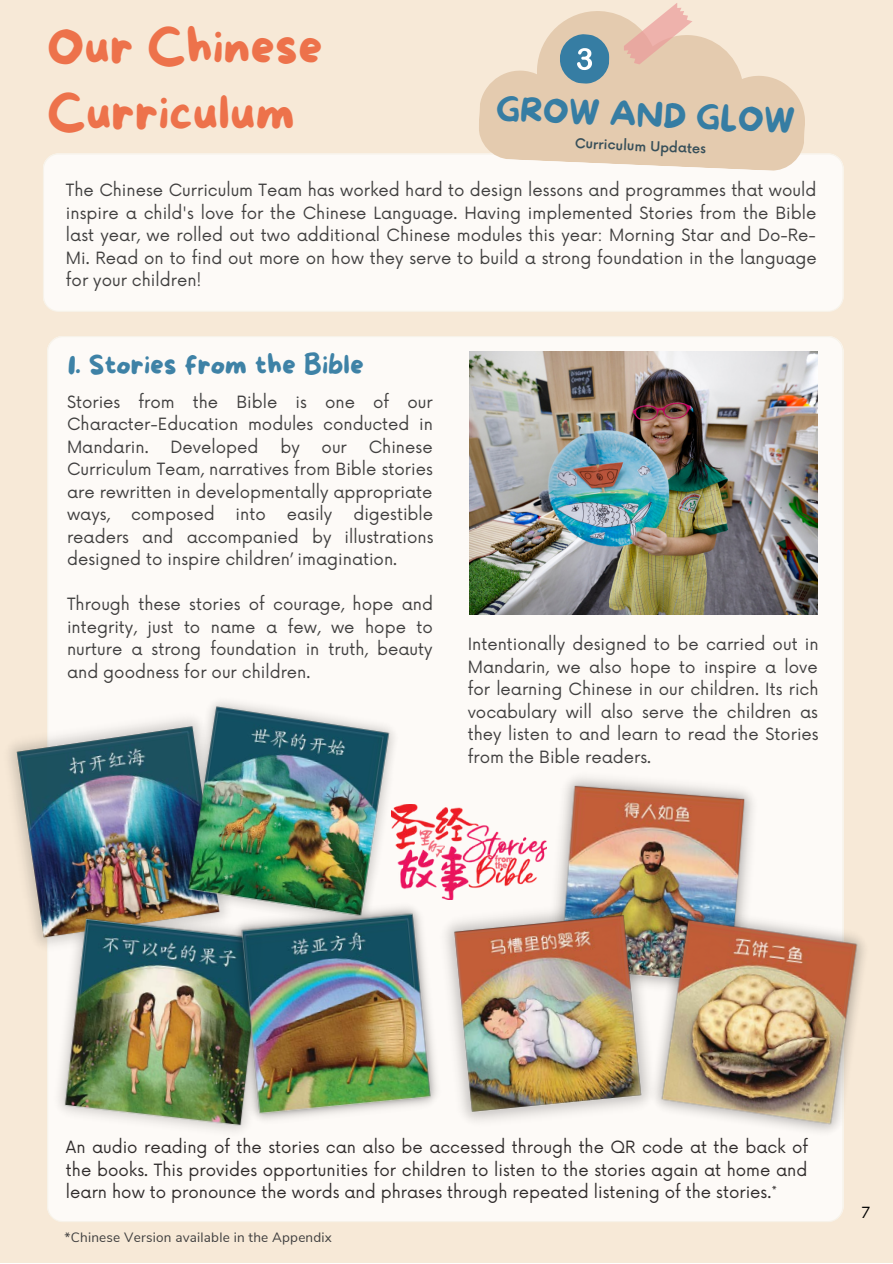
<style>
.page{position:relative;width:893px;height:1264px;background:#fff}
.page>*{position:absolute;margin:0;border:0;box-sizing:border-box;transform-origin:0 0}
.t1{font:48px/66.3px "More Sugar";color:#ed6d45}
.t2{font:33.45px "More Sugar";color:#367da3}
.t3{font:27px "More Sugar";color:#367da3}
.t4{font:16.5px/22.5px "Now";color:#403f3f;text-align:justify}
.t5{font:16.5px/22.5px "Now";color:#302c2c;text-align:justify}
.t6{font:15px "Now";color:#000}
.t7{font:13.5px "Nunito Sans";letter-spacing:.015em;color:#403f3f}
.t8{font:500 13.35px "Now";color:#374f59}
</style>
<div class="page">
<div style="left:0;top:0;width:892px;height:1262px;background:#f7e9d7"></div>
<div style="left:47px;top:336px;width:796px;height:886px;background:#fdfaf7"></div>
<img style="left:407px;top:804px;width:132px;height:92px">
<img style="left:469px;top:352px;width:348px;height:263px">
<div style="left:43px;top:153px;width:800px;height:159px;background:#fdfaf7"></div>
<svg style="left:477px;top:11px;width:332px;height:161px;fill:#e4cbaf"></svg>
<svg style="left:623px;top:3px;width:70px;height:64px"></svg>
<svg style="left:558px;top:33px;width:52px;height:52px;background:#749bab"></svg>
<img style="left:9px;top:703px;width:161px;height:242px">
<img style="left:47px;top:898px;width:232px;height:247px">
<img style="left:170px;top:689px;width:237px;height:246px">
<img style="left:226px;top:896px;width:208px;height:235px">
<img style="left:539px;top:764px;width:228px;height:134px">
<img style="left:434px;top:892px;width:228px;height:243px">
<img style="left:643px;top:898px;width:221px;height:247px">
<h1 class="t1" style="left:47px;top:16px;width:277px">Our Chinese<br>Curriculum</h1>
<h2 class="t2" style="left:497px;top:89px;width:301px;rotate:3deg">GROW AND GLOW</h2>
<p class="t8" style="left:575px;top:135px;width:133px;rotate:3deg">Curriculum Updates</p>
<p class="t4" style="left:66px;top:180px;width:752px">The Chinese Curriculum Team has worked hard to design lessons and programmes that would inspire a child's love for the Chinese Language. Having implemented Stories from the Bible last year, we rolled out two additional Chinese modules this year: Morning Star and Do-Re-Mi. Read on to find out more on how they serve to build a strong foundation in the language for your children!</p>
<h3 class="t3" style="left:67px;top:350px;width:298px">1. Stories from the Bible</h3>
<p class="t4" style="left:67px;top:391px;width:367px">Stories from the Bible is one of our Character-Education modules conducted in Mandarin.</p>
<p class="t4" style="left:67px;top:436px;width:367px;text-indent:302px">Chinese Curriculum Team, narratives from Bible stories are rewritten in developmentally appropriate ways,</p>
<p class="t4" style="left:170px;top:436px;width:89px">Developed</p>
<p class="t4" style="left:280px;top:436px;width:21px">by</p>
<p class="t4" style="left:321px;top:436px;width:27px">our</p>
<p class="t4" style="left:67px;top:503px;width:368px;text-indent:286px">digestible readers and accompanied by illustrations designed to inspire children’ imagination.</p>
<p class="t4" style="left:67px;top:593px;width:367px">Through these stories of courage, hope and integrity, just to name a few, we hope to nurture a strong foundation in truth, beauty and goodness for our children.</p>
<p class="t4" style="left:131px;top:503px;width:85px">composed</p>
<p class="t4" style="left:236px;top:503px;width:32px">into</p>
<p class="t4" style="left:287px;top:503px;width:47px">easily</p>
<p class="t4" style="left:467px;top:634px;width:352px">Intentionally designed to be carried out in Mandarin, we also hope to inspire a love for learning Chinese in our children. Its rich vocabulary will also serve the children as they listen to and learn to read the Stories from the Bible readers.</p>
<p class="t5" style="left:66px;top:1136px;width:743px">An audio reading of the stories can also be accessed through the QR code at the back of the books. This provides opportunities for children to listen to the stories again at home and learn how to pronounce the words and phrases through repeated listening of the stories.*</p>
<p class="t7" style="left:65px;top:1227px;width:269px">*Chinese Version available in the Appendix</p>
<p class="t6" style="left:861px;top:1203px;width:10px">7</p>
</div>
